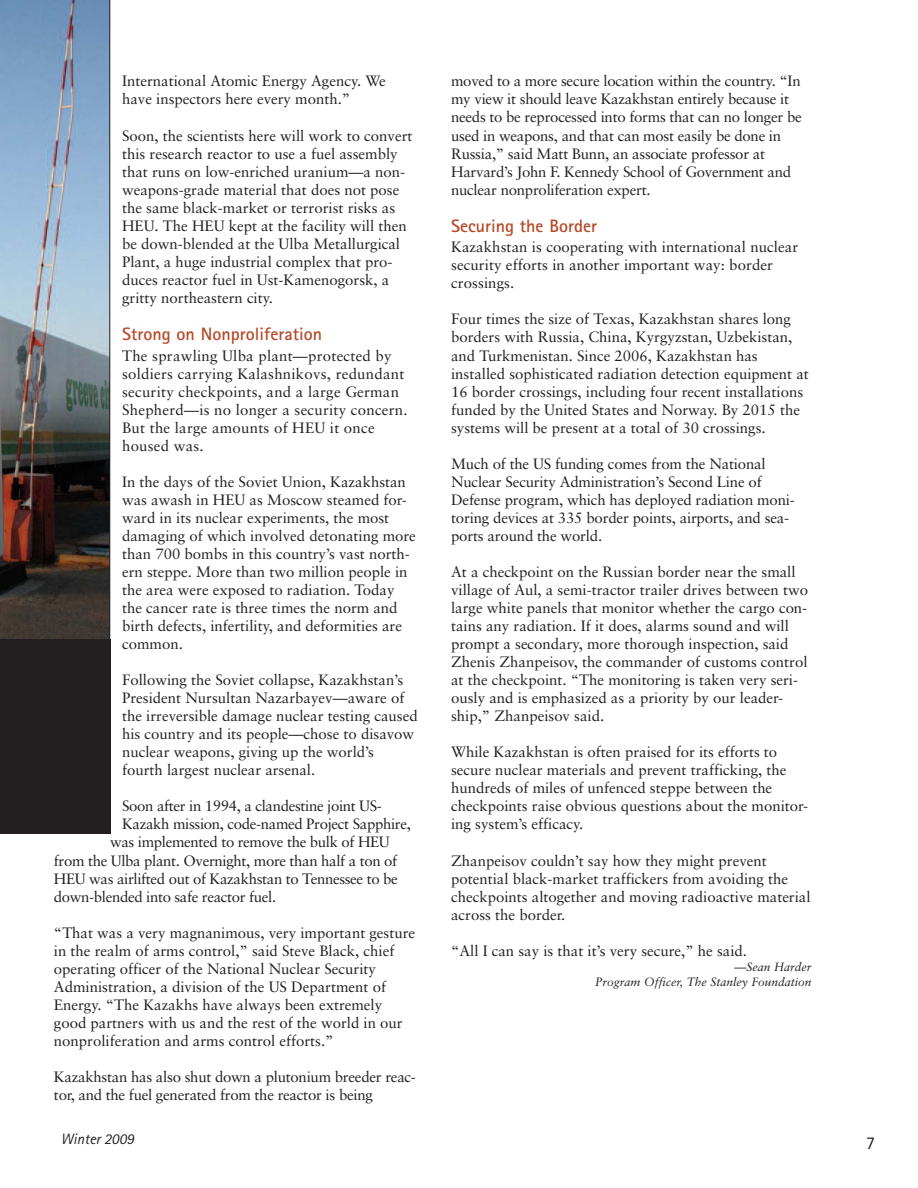
<style>
.page{position:relative;width:918px;height:1188px;background:#fff}
.page>*{position:absolute;margin:0;border:0;box-sizing:border-box;transform-origin:0 0}
.t1{font:700 18px "Rotis Sans Serif";color:#b64928}
.t2{font:18px "Rotis Sans Serif";color:#231f20}
.t3{font:15px/18px "Sabon LT";color:#231f20}
.t4{font:15px "Sabon LT";letter-spacing:-.025em;color:#231f20}
.t5{font:italic 15px "Rotis Sans Serif";color:#231f20}
.t6{font:italic 12px/14.4px "Sabon LT";color:#231f20;text-align:right}
</style>
<div class="page">
<img style="left:0;top:0;width:110px;height:639px">
<div style="left:0;top:639px;width:110px;height:194px;background:#231f20"></div>
<p class="t3" style="left:122px;top:73px;width:265px">International Atomic Energy Agency. We have inspectors here every month.”</p>
<p class="t3" style="left:122px;top:127px;width:292px">Soon, the scientists here will work to convert this research reactor to use a fuel assembly that runs on low-enriched uranium—a non&shy;weapons-grade material that does not pose the same black-market or terrorist risks as HEU. The HEU kept at the facility will then be down-blended at the Ulba Metallurgical Plant, a huge industrial complex that pro&shy;duces reactor fuel in Ust-Kamenogorsk, a gritty northeastern city.</p>
<p class="t1" style="left:122px;top:327px;width:201px">Strong on Nonproliferation</p>
<p class="t3" style="left:122px;top:347px;width:287px">The sprawling Ulba plant—protected by soldiers carrying Kalashnikovs, redundant security checkpoints, and a large German Shepherd—is no longer a security concern.<br>But the large amounts of HEU it once housed was.</p>
<p class="t3" style="left:122px;top:473px;width:295px">In the days of the Soviet Union, Kazakhstan was awash in HEU as Moscow steamed for&shy;ward in its nuclear experiments, the most damaging of which involved detonating more than 700 bombs in this country’s vast north&shy;ern steppe. More than two million people in the area were exposed to radiation. Today the cancer rate is three times the norm and birth defects, infertility, and deformities are common.</p>
<p class="t3" style="left:122px;top:672px;width:297px">Following the Soviet collapse, Kazakhstan’s President Nursultan Nazarbayev—aware of the irreversible damage nuclear testing caused his country and its people—chose to disavow nuclear weapons, giving up the world’s fourth largest nuclear arsenal.</p>
<p class="t4" style="left:122px;top:799px;width:261px">Soon after in 1994, a clandestine joint US-</p>
<p class="t4" style="left:122px;top:817px;width:290px">Kazakh mission, code-named Project Sapphire,</p>
<p class="t4" style="left:110px;top:835px;width:281px">was implemented to remove the bulk of HEU</p>
<p class="t4" style="left:54px;top:853px;width:345px">from the Ulba plant. Overnight, more than half a ton of</p>
<p class="t4" style="left:54px;top:871px;width:345px">HEU was airlifted out of Kazakhstan to Tennessee to be</p>
<p class="t4" style="left:54px;top:889px;width:224px">down-blended into safe reactor fuel.</p>
<p class="t3" style="left:54px;top:924px;width:363px">“That was a very magnanimous, very important gesture in the realm of arms control,” said Steve Black, chief operating officer of the National Nuclear Security Administration, a division of the US Department of Energy. “The Kazakhs have always been extremely good partners with us and the rest of the world in our nonproliferation and arms control efforts.”</p>
<p class="t3" style="left:54px;top:1069px;width:363px">Kazakhstan has also shut down a plutonium breeder reac&shy;tor, and the fuel generated from the reactor is being</p>
<p class="t3" style="left:451px;top:73px;width:352px">moved to a more secure location within the country. “In my view it should leave Kazakhstan entirely because it needs to be reprocessed into forms that can no longer be used in weapons, and that can most easily be done in Russia,” said Matt Bunn, an associate professor at Harvard’s John F. Kennedy School of Government and nuclear nonproliferation expert.</p>
<p class="t1" style="left:451px;top:219px;width:147px">Securing the Border</p>
<p class="t3" style="left:451px;top:239px;width:349px">Kazakhstan is cooperating with international nuclear security efforts in another important way: border crossings.</p>
<p class="t3" style="left:451px;top:311px;width:359px">Four times the size of Texas, Kazakhstan shares long borders with Russia, China, Kyrgyzstan, Uzbekistan, and Turkmenistan. Since 2006, Kazakhstan has installed sophisticated radiation detection equipment at 16 border crossings, including four recent installations funded by the United States and Norway. By 2015 the systems will be present at a total of 30 crossings.</p>
<p class="t3" style="left:451px;top:455px;width:345px">Much of the US funding comes from the National Nuclear Security Administration’s Second Line of Defense program, which has deployed radiation moni&shy;toring devices at 335 border points, airports, and sea&shy;ports around the world.</p>
<p class="t3" style="left:451px;top:564px;width:359px">At a checkpoint on the Russian border near the small village of Aul, a semi-tractor trailer drives between two large white panels that monitor whether the cargo con&shy;tains any radiation. If it does, alarms sound and will prompt a secondary, more thorough inspection, said Zhenis Zhanpeisov, the commander of customs control at the checkpoint. “The monitoring is taken very seri&shy;ously and is emphasized as a priority by our leader&shy;ship,” Zhanpeisov said.</p>
<p class="t3" style="left:451px;top:744px;width:359px">While Kazakhstan is often praised for its efforts to secure nuclear materials and prevent trafficking, the hundreds of miles of unfenced steppe between the checkpoints raise obvious questions about the monitor&shy;ing system’s efficacy.</p>
<p class="t3" style="left:451px;top:852px;width:361px">Zhanpeisov couldn’t say how they might prevent potential black-market traffickers from avoiding the checkpoints altogether and moving radioactive material across the border.</p>
<p class="t3" style="left:451px;top:942px;width:297px">“All I can say is that it’s very secure,” he said.</p>
<p class="t6" style="left:595px;top:961px;width:218px">—Sean Harder<br>Program Officer, The Stanley Foundation</p>
<p class="t5" style="left:61px;top:1134px;width:75px">Winter 2009</p>
<p class="t2" style="left:866px;top:1137px;width:10px">7</p>
</div>
